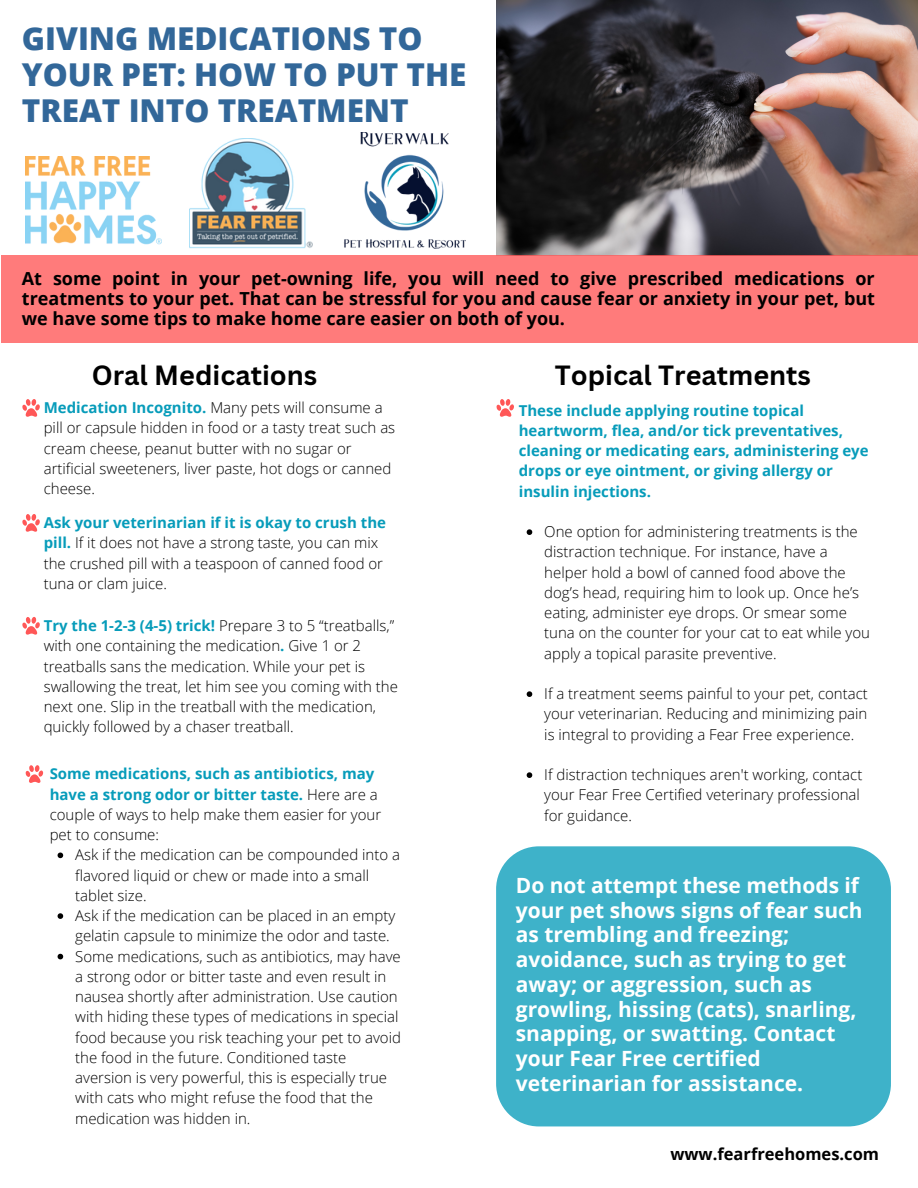
<style>
.page{position:relative;width:918px;height:1188px;background:#fff}
.page>*{position:absolute;margin:0;border:0;box-sizing:border-box;transform-origin:0 0}
.t1{font:800 31.5px/36px "Open Sans";color:#326799}
.t2{font:700 27px "Canva Sans";color:#000}
.t3{font:700 21px/24.8px "Open Sans";color:#fff}
.t4{font:700 18px/20.2px "Open Sans";color:#000;text-align:justify}
.t5{font:700 16.5px "Open Sans";color:#000}
.t6{font:300 15px/20.2px "Open Sans";color:#000}
.t7{font:700 15px/20.2px "Open Sans";color:#079cba}
.s1{font-weight:700;color:#079cba}
.s2{font-weight:300;color:#000}
</style>
<div class="page">
<img style="left:344px;top:132px;width:121px;height:116px">
<svg style="left:25px;top:765px;width:18px;height:18px"></svg>
<svg style="left:22px;top:399px;width:18px;height:18px"></svg>
<svg style="left:22px;top:514px;width:18px;height:18px"></svg>
<svg style="left:22px;top:617px;width:18px;height:18px"></svg>
<svg style="left:496px;top:399px;width:18px;height:18px"></svg>
<img style="left:496px;top:0;width:422px;height:255px">
<img style="left:25px;top:157px;width:136px;height:88px">
<div style="left:1px;top:256px;width:917px;height:87px;background:#ff7b7b"></div>
<img style="left:189px;top:138px;width:124px;height:110px">
<div style="left:496px;top:846px;width:395px;height:280px;background:#3eb2c9"></div>
<svg style="left:527px;top:529px;width:5px;height:6px"></svg>
<svg style="left:527px;top:691px;width:5px;height:6px"></svg>
<svg style="left:527px;top:772px;width:5px;height:6px"></svg>
<svg style="left:58px;top:853px;width:5px;height:5px"></svg>
<svg style="left:58px;top:913px;width:5px;height:6px"></svg>
<svg style="left:58px;top:954px;width:5px;height:5px"></svg>
<h1 class="t1" style="left:22px;top:20px;width:446px">GIVING MEDICATIONS TO<br>YOUR PET: HOW TO PUT THE<br>TREAT INTO TREATMENT</h1>
<p class="t4" style="left:22px;top:268px;width:855px">At some point in your pet-owning life, you will need to give prescribed medications or treatments to your pet. That can be stressful for you and cause fear or anxiety in your pet, but we have some tips to make home care easier on both of you.</p>
<h2 class="t2" style="left:92px;top:356px;width:227px">Oral Medications</h2>
<h2 class="t2" style="left:555px;top:356px;width:258px">Topical Treatments</h2>
<p class="t6" style="left:44px;top:397px;width:353px"><span class="s1">Medication Incognito.</span> Many pets will consume a pill or capsule hidden in food or a tasty treat such as cream cheese, peanut butter with no sugar or artificial sweeteners, liver paste, hot dogs or canned cheese.</p>
<p class="t6" style="left:44px;top:512px;width:344px"><span class="s1">Ask your veterinarian if it is okay to crush the pill.</span> If it does not have a strong taste, you can mix the crushed pill with a teaspoon of canned food or tuna or clam juice.</p>
<p class="t6" style="left:544px;top:521px;width:327px">One option for administering treatments is the distraction technique. For instance, have a helper hold a bowl of canned food above the dog’s head, requiring him to look up. Once he’s eating, administer eye drops. Or smear some tuna on the counter for your cat to eat while you apply a topical parasite preventive.</p>
<p class="t6" style="left:544px;top:683px;width:325px;text-align:justify">If a treatment seems painful to your pet, contact your veterinarian. Reducing and minimizing pain is integral to providing a Fear Free experience.</p>
<p class="t6" style="left:544px;top:764px;width:320px">If distraction techniques aren't working, contact your Fear Free Certified veterinary professional for guidance.</p>
<p class="t7" style="left:519px;top:400px;width:351px">These include applying routine topical heartworm, flea, and/or tick preventatives, cleaning or medicating ears, administering eye drops or eye ointment, or giving allergy or insulin injections.</p>
<p class="t6" style="left:44px;top:615px;width:356px"><span class="s1">Try the 1-2-3 (4-5) trick!</span> Prepare 3 to 5 “treatballs,” with one containing the medication<span class="s1">.</span> Give 1 or 2 treatballs sans the medication. While your pet is swallowing the treat, let him see you coming with the next one. Slip in the treatball with the medication, quickly followed by a chaser treatball.</p>
<p class="t7" style="left:50px;top:763px;width:333px">Some medications, such as antibiotics, may have a strong odor or bitter taste. <span class="s2">Here are a couple of ways to help make them easier for your pet to consume:</span></p>
<p class="t6" style="left:75px;top:844px;width:327px">Ask if the medication can be compounded into a flavored liquid or chew or made into a small tablet size.<br>Ask if the medication can be placed in an empty gelatin capsule to minimize the odor and taste.<br>Some medications, such as antibiotics, may have a strong odor or bitter taste and even result in nausea shortly after administration. Use caution with hiding these types of medications in special food because you risk teaching your pet to avoid the food in the future. Conditioned taste aversion is very powerful, this is especially true with cats who might refuse the food that the medication was hidden in.</p>
<p class="t3" style="left:516px;top:872px;width:348px">Do not attempt these methods if your pet shows signs of fear such as trembling and freezing; avoidance, such as trying to get away; or aggression, such as growling, hissing (cats), snarling, snapping, or swatting. Contact your Fear Free certified veterinarian for assistance.</p>
<p class="t5" style="left:670px;top:1143px;width:210px">www.fearfreehomes.com</p>
</div>
